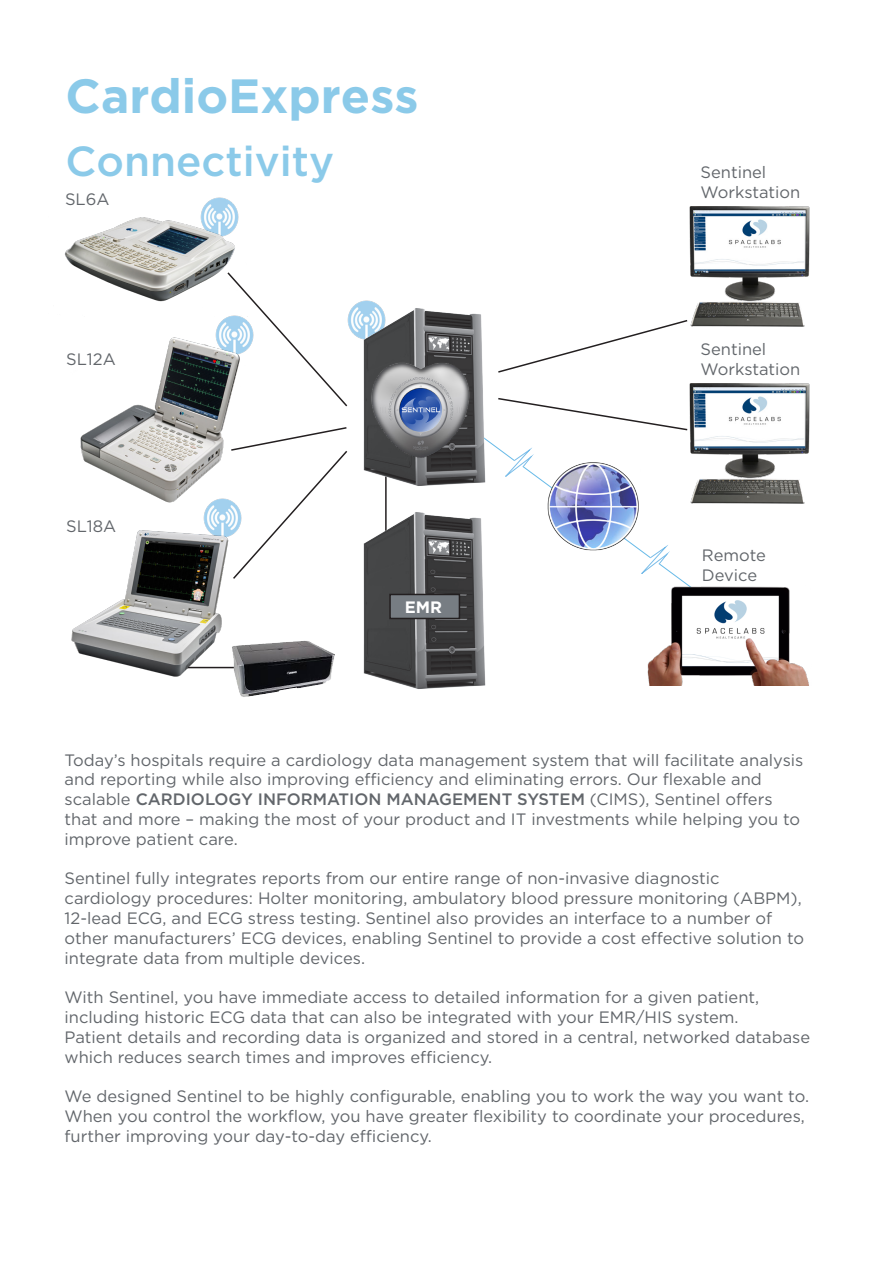
<style>
.page{position:relative;width:893px;height:1263px;background:#fff}
.page>*{position:absolute;margin:0;border:0;box-sizing:border-box;transform-origin:0 0}
.Headding_1_Blue{font:700 48px "Gotham";color:#8bcae9}
.Headding_2_Lrg_Blue{font:500 42px "Gotham";color:#8bcae9}
.t1{font:16.5px/19.8px "Gotham";color:#62666b}
.t2{font:700 16.5px "Gotham";color:#fff}
.s1{font-weight:500}
</style>
<div class="page">
<svg style="left:641px;top:545px;width:48px;height:40px"></svg>
<img style="left:349px;top:300px;width:29px;height:37px">
<hr style="left:385px;top:475px;width:2px;height:59px;background:#231f20">
<img style="left:204px;top:504px;width:26px;height:10px">
<img style="left:689px;top:207px;width:121px;height:119px">
<svg style="left:247px;top:293px;width:102px;height:114px"></svg>
<svg style="left:498px;top:320px;width:190px;height:53px"></svg>
<img style="left:357px;top:305px;width:126px;height:184px">
<img style="left:366px;top:357px;width:108px;height:104px">
<img style="left:547px;top:494px;width:94px;height:58px">
<svg style="left:230px;top:427px;width:118px;height:152px"></svg>
<img style="left:363px;top:508px;width:123px;height:181px">
<div style="left:390px;top:594px;width:69px;height:24px;background:#777d83"></div>
<div style="left:389px;top:594px;width:71px;height:25px;border:2px solid #231f20"></div>
<img style="left:689px;top:384px;width:121px;height:119px">
<svg style="left:478px;top:397px;width:210px;height:97px"></svg>
<img style="left:216px;top:314px;width:38px;height:19px">
<img style="left:231px;top:640px;width:104px;height:57px">
<img style="left:80px;top:333px;width:175px;height:171px">
<img style="left:647px;top:585px;width:162px;height:101px">
<img style="left:71px;top:514px;width:160px;height:163px">
<img style="left:64px;top:197px;width:183px;height:120px">
<p class="Headding_1_Blue" style="left:66px;top:64px;width:354px">CardioExpress</p>
<p class="Headding_2_Lrg_Blue" style="left:66px;top:134px;width:270px">Connectivity</p>
<p class="t1" style="left:65px;top:189px;width:46px">SL6A</p>
<p class="t1" style="left:66px;top:349px;width:51px">SL12A</p>
<p class="t1" style="left:66px;top:516px;width:52px">SL18A</p>
<p class="t2" style="left:405px;top:596px;width:39px">EMR</p>
<p class="t1" style="left:700px;top:162px;width:67px">Sentinel</p>
<p class="t1" style="left:700px;top:182px;width:101px">Workstation</p>
<p class="t1" style="left:700px;top:339px;width:67px">Sentinel</p>
<p class="t1" style="left:700px;top:359px;width:101px">Workstation</p>
<p class="t1" style="left:702px;top:545px;width:66px">Remote</p>
<p class="t1" style="left:702px;top:565px;width:57px">Device</p>
<p class="t1" style="left:65px;top:749px;width:740px">Today’s hospitals require a cardiology data management system that will facilitate analysis and reporting while also improving efficiency and eliminating errors. Our flexable and scalable <span class="s1">CARDIOLOGY INFORMATION MANAGEMENT SYSTEM</span> (CIMS), Sentinel offers that and more – making the most of your product and IT investments while helping you to improve patient care.</p>
<p class="t1" style="left:65px;top:868px;width:741px">Sentinel fully integrates reports from our entire range of non-invasive diagnostic cardiology procedures: Holter monitoring, ambulatory blood pressure monitoring (ABPM), 12-lead ECG, and ECG stress testing. Sentinel also provides an interface to a number of other manufacturers’ ECG devices, enabling Sentinel to provide a cost effective solution to integrate data from multiple devices.</p>
<p class="t1" style="left:65px;top:987px;width:696px">With Sentinel, you have immediate access to detailed information for a given patient, including historic ECG data that can also be integrated with your EMR/HIS system.</p>
<p class="t1" style="left:65px;top:1027px;width:747px">Patient details and recording data is organized and stored in a central, networked database which reduces search times and improves efficiency.</p>
<p class="t1" style="left:65px;top:1086px;width:746px">We designed Sentinel to be highly configurable, enabling you to work the way you want to.<br>When you control the workflow, you have greater flexibility to coordinate your procedures, further improving your day-to-day efficiency.</p>
</div>
